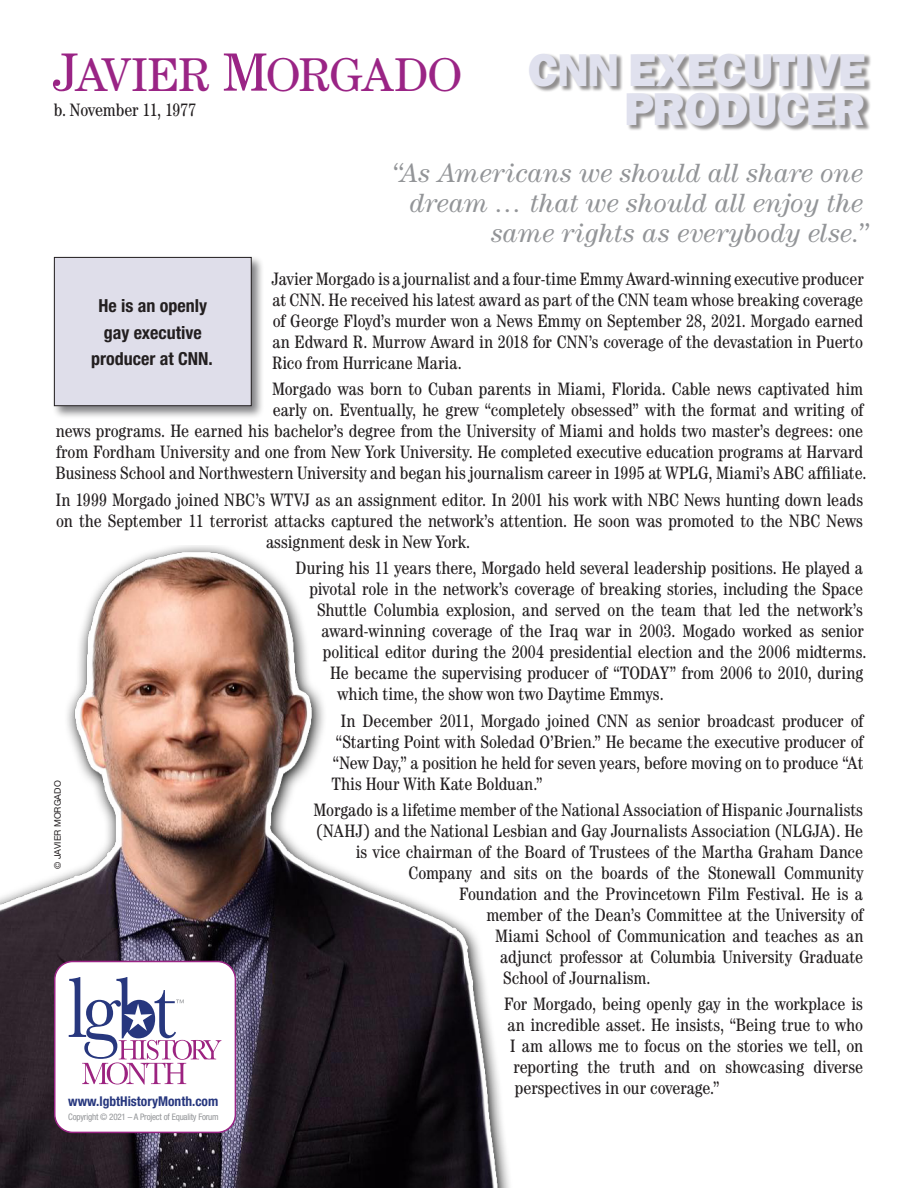
<style>
.page{position:relative;width:918px;height:1188px;background:#fff}
.page>*{position:absolute;margin:0;border:0;box-sizing:border-box;transform-origin:0 0}
.t1{font:47.55px "Century Book SC880";letter-spacing:-.02em;color:#9a2485}
.t2{font:800 39px/39px "Franklin";letter-spacing:-.03em;color:#e0e1ee;text-align:right}
.BIO_TEXT{font:italic 27px/30px "Century";letter-spacing:.005em;color:#939598;text-align:right}
._2016_Bio_Text{font:condensed 18px/21px "Century";color:#231f20;text-align:justify}
.t3{font:700 condensed 18px/26.2px "Helvetica Neue";color:#231f20;text-align:center}
.b_d__dates{font:condensed 18px "Century";letter-spacing:-.015em;color:#231f20}
.t4{font:700 condensed 13.5px "Helvetica Neue";color:#27377e}
.t5{font:condensed 9px "Helvetica Neue";letter-spacing:-.02em;color:#939598}
.t6{font:9px "Helvetica Neue";color:#231f20}
.s1{font-size:54px}
</style>
<div class="page">
<img style="left:0;top:546px;width:510px;height:642px">
<div style="left:55px;top:962px;width:180px;height:170px;background:#fff;border-radius:18px"></div>
<div style="left:54px;top:961px;width:182px;height:172px;border:2px solid #9a2485;border-radius:18px"></div>
<svg style="left:69px;top:977px;width:152px;height:108px"></svg>
<div style="left:529px;top:53px;width:342px;height:79px;background:#231f20;opacity:.5"></div>
<div style="left:52px;top:255px;width:213px;height:164px;background:#000007;opacity:.5"></div>
<div style="left:54px;top:257px;width:197px;height:149px;background:#dfdeea"></div>
<div style="left:54px;top:257px;width:198px;height:149px;border:1px solid #231f20"></div>
<p class="t1" style="left:54px;top:47px;width:410px"><span class="s1">J</span>AVIER <span class="s1">M</span>ORGADO</p>
<p class="b_d__dates" style="left:54px;top:99px;width:144px">b. November 11, 1977</p>
<p class="t2" style="left:528px;top:50px;width:339px">CNN EXECUTIVE<br>PRODUCER</p>
<p class="BIO_TEXT" style="left:392px;top:157px;width:478px">“As Americans we should all share one dream … that we should all enjoy the same rights as everybody else.”</p>
<p class="_2016_Bio_Text" style="left:271px;top:268px;width:594px">Javier Morgado is a journalist and a four-time Emmy Award-winning executive producer at CNN. He received his latest award as part of the CNN team whose breaking coverage of George Floyd’s murder won a News Emmy on September 28, 2021. Morgado earned an Edward R. Murrow Award in 2018 for CNN’s coverage of the devastation in Puerto Rico from Hurricane Maria.</p>
<p class="_2016_Bio_Text" style="left:56px;top:379px;width:812px;text-align:right">Morgado was born to Cuban parents in Miami, Florida. Cable news captivated him<br>early on. Eventually, he grew “completely obsessed” with the format and writing of<br>news programs. He earned his bachelor’s degree from the University of Miami and holds two master’s degrees: one from Fordham University and one from New York University. He completed executive education programs at Harvard Business School and Northwestern University and began his journalism career in 1995 at WPLG, Miami’s ABC affiliate.</p>
<p class="_2016_Bio_Text" style="left:55px;top:489px;width:809px">In 1999 Morgado joined NBC’s WTVJ as an assignment editor. In 2001 his work with NBC News hunting down leads</p>
<p class="_2016_Bio_Text" style="left:56px;top:510px;width:808px">on the September 11 terrorist attacks captured the network’s attention. He soon was promoted to the NBC News</p>
<p class="_2016_Bio_Text" style="left:266px;top:531px;width:206px">assignment desk in New York.</p>
<p class="_2016_Bio_Text" style="left:296px;top:557px;width:569px">During his 11 years there, Morgado held several leadership positions. He played a</p>
<p class="_2016_Bio_Text" style="left:309px;top:578px;width:555px">pivotal role in the network’s coverage of breaking stories, including the Space</p>
<p class="_2016_Bio_Text" style="left:317px;top:599px;width:547px">Shuttle Columbia explosion, and served on the team that led the network’s</p>
<p class="_2016_Bio_Text" style="left:322px;top:620px;width:544px">award-winning coverage of the Iraq war in 2003. Mogado worked as senior</p>
<p class="_2016_Bio_Text" style="left:323px;top:641px;width:545px">political editor during the 2004 presidential election and the 2006 midterms.</p>
<p class="_2016_Bio_Text" style="left:330px;top:662px;width:535px">He became the supervising producer of “TODAY” from 2006 to 2010, during</p>
<p class="_2016_Bio_Text" style="left:338px;top:683px;width:328px">which time, the show won two Daytime Emmys.</p>
<p class="_2016_Bio_Text" style="left:332px;top:710px;width:533px;text-indent:9px">In December 2011, Morgado joined CNN as senior broadcast producer of “Starting Point with Soledad O’Brien.” He became the executive producer of “New Day,” a position he held for seven years, before moving on to produce “At This Hour With Kate Bolduan.”</p>
<p class="_2016_Bio_Text" style="left:314px;top:799px;width:551px">Morgado is a lifetime member of the National Association of Hispanic Journalists</p>
<p class="_2016_Bio_Text" style="left:316px;top:820px;width:549px">(NAHJ) and the National Lesbian and Gay Journalists Association (NLGJA). He</p>
<p class="_2016_Bio_Text" style="left:356px;top:841px;width:509px">is vice chairman of the Board of Trustees of the Martha Graham Dance</p>
<p class="_2016_Bio_Text" style="left:408px;top:862px;width:457px">Company and sits on the boards of the Stonewall Community</p>
<p class="_2016_Bio_Text" style="left:459px;top:883px;width:405px">Foundation and the Provincetown Film Festival. He is a</p>
<p class="_2016_Bio_Text" style="left:486px;top:904px;width:379px">member of the Dean’s Committee at the University of</p>
<p class="_2016_Bio_Text" style="left:495px;top:925px;width:370px">Miami School of Communication and teaches as an</p>
<p class="_2016_Bio_Text" style="left:500px;top:946px;width:365px">adjunct professor at Columbia University Graduate</p>
<p class="_2016_Bio_Text" style="left:503px;top:967px;width:149px">School of Journalism.</p>
<p class="_2016_Bio_Text" style="left:504px;top:994px;width:360px">For Morgado, being openly gay in the workplace is</p>
<p class="_2016_Bio_Text" style="left:508px;top:1015px;width:357px">an incredible asset. He insists, “Being true to who</p>
<p class="_2016_Bio_Text" style="left:510px;top:1036px;width:355px">I am allows me to focus on the stories we tell, on</p>
<p class="_2016_Bio_Text" style="left:513px;top:1057px;width:351px">reporting the truth and on showcasing diverse</p>
<p class="_2016_Bio_Text" style="left:515px;top:1078px;width:206px">perspectives in our coverage.”</p>
<p class="t3" style="left:91px;top:293px;width:123px">He is an openly gay executive producer at CNN.</p>
<p class="t6" style="left:52px;top:869px;width:90px;rotate:-90deg">© JAVIER MORGADO</p>
<p class="t4" style="left:68px;top:1093px;width:152px">www.lgbtHistoryMonth.com</p>
<p class="t5" style="left:68px;top:1112px;width:152px">Copyright © 2021 – A Project of Equality Forum</p>
</div>
